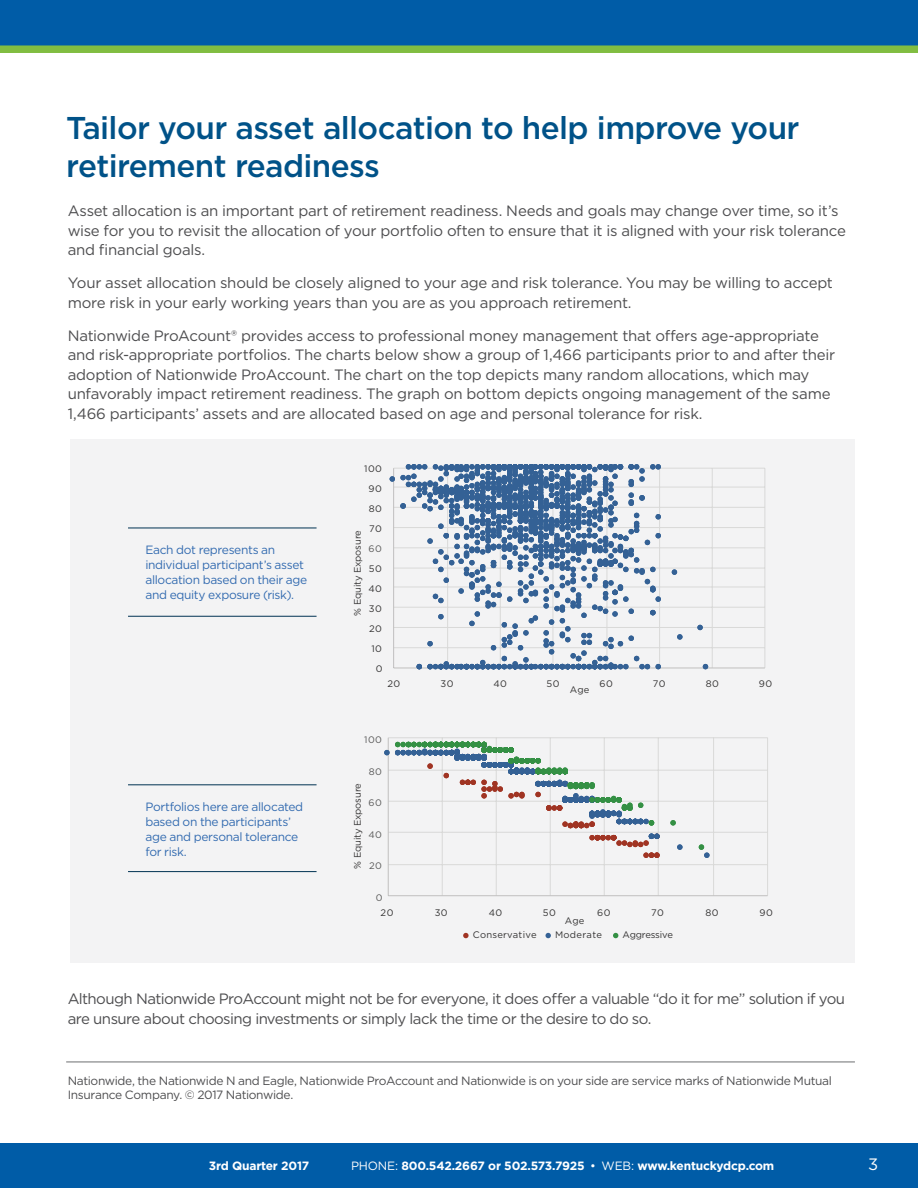
<style>
.page{position:relative;width:918px;height:1188px;background:#fff}
.page>*{position:absolute;margin:0;border:0;box-sizing:border-box;transform-origin:0 0}
.t1{font:500 31.5px/37.8px "Gotham";letter-spacing:-.02em;color:#005288}
.t2{font:16.5px "Gotham";color:#fff}
.t3{font:15px/19.5px "Gotham";letter-spacing:-.02em;color:#4d4d4f}
.t4{font:15px/19.5px "Gotham";letter-spacing:-.04em;color:#4d4d4f}
.t5{font:12px/15px "Gotham";letter-spacing:-.025em;color:#336bb0}
.t6{font:12px/14.4px "Gotham";letter-spacing:-.03em;color:#4d4d4f}
.t7{font:700 12px "Gotham";letter-spacing:-.015em;color:#fff}
.t8{font:9.45px "Gotham";letter-spacing:.02em;color:#343333}
.t9{font:9.45px "Gotham";letter-spacing:-.015em;color:#343333}
.t10{font:9.45px "Gotham";letter-spacing:.05em;color:#5a5a5a}
.t11{font:9.45px "Gotham";letter-spacing:-.025em;color:#343333}
.s1{font-weight:400}
</style>
<div class="page">
<div style="left:0;top:1143px;width:918px;height:45px;background:#005ca7"></div>
<div style="left:0;top:0;width:918px;height:49px;background:#005ca7"></div>
<div style="left:0;top:45px;width:918px;height:8px;background:#81bd41"></div>
<div style="left:71px;top:439px;width:784px;height:523px;background:#f3f3f4"></div>
<hr style="left:394px;top:468px;width:371px;height:1px;background:#d9d9d8">
<hr style="left:394px;top:487px;width:371px;height:1px;background:#d9d9d8">
<hr style="left:394px;top:507px;width:371px;height:1px;background:#d9d9d8">
<hr style="left:394px;top:527px;width:371px;height:1px;background:#d9d9d8">
<hr style="left:394px;top:547px;width:371px;height:1px;background:#d9d9d8">
<hr style="left:394px;top:568px;width:371px;height:1px;background:#d9d9d8">
<hr style="left:394px;top:587px;width:371px;height:1px;background:#d9d9d8">
<hr style="left:394px;top:607px;width:371px;height:1px;background:#d9d9d8">
<hr style="left:394px;top:627px;width:371px;height:1px;background:#d9d9d8">
<hr style="left:394px;top:647px;width:371px;height:1px;background:#d9d9d8">
<hr style="left:765px;top:468px;width:1px;height:200px;background:#d9d9d8">
<hr style="left:712px;top:468px;width:1px;height:200px;background:#d9d9d8">
<hr style="left:394px;top:668px;width:371px;height:1px;background:#c0bfbf">
<svg style="left:697px;top:625px;width:6px;height:5px"></svg>
<svg style="left:703px;top:664px;width:5px;height:5px"></svg>
<svg style="left:677px;top:634px;width:6px;height:6px"></svg>
<svg style="left:672px;top:569px;width:5px;height:6px"></svg>
<svg style="left:390px;top:464px;width:271px;height:205px"></svg>
<hr style="left:388px;top:737px;width:380px;height:1px;background:#d9d9d8">
<hr style="left:388px;top:770px;width:380px;height:1px;background:#d9d9d8">
<hr style="left:388px;top:801px;width:380px;height:1px;background:#d9d9d8">
<hr style="left:388px;top:832px;width:380px;height:1px;background:#d9d9d8">
<hr style="left:388px;top:864px;width:380px;height:1px;background:#d9d9d8">
<hr style="left:767px;top:738px;width:1px;height:158px;background:#d9d9d8">
<hr style="left:713px;top:738px;width:1px;height:158px;background:#d9d9d8">
<hr style="left:658px;top:738px;width:1px;height:158px;background:#d9d9d8">
<hr style="left:604px;top:738px;width:1px;height:158px;background:#d9d9d8">
<hr style="left:550px;top:738px;width:1px;height:158px;background:#d9d9d8">
<hr style="left:496px;top:738px;width:1px;height:158px;background:#d9d9d8">
<hr style="left:442px;top:738px;width:1px;height:158px;background:#d9d9d8">
<hr style="left:388px;top:738px;width:1px;height:158px;background:#c0bfbf">
<hr style="left:388px;top:895px;width:380px;height:1px;background:#c0bfbf">
<svg style="left:643px;top:853px;width:17px;height:5px"></svg>
<svg style="left:677px;top:844px;width:6px;height:6px"></svg>
<svg style="left:589px;top:834px;width:71px;height:13px"></svg>
<svg style="left:699px;top:844px;width:11px;height:14px"></svg>
<svg style="left:670px;top:820px;width:6px;height:6px"></svg>
<svg style="left:384px;top:742px;width:270px;height:86px"></svg>
<svg style="left:546px;top:933px;width:5px;height:5px"></svg>
<svg style="left:463px;top:933px;width:6px;height:5px"></svg>
<svg style="left:613px;top:933px;width:5px;height:5px"></svg>
<hr style="left:128px;top:528px;width:189px;height:1px;background:#003252">
<hr style="left:128px;top:616px;width:189px;height:1px;background:#003252">
<hr style="left:128px;top:784px;width:189px;height:1px;background:#003252">
<hr style="left:128px;top:871px;width:189px;height:1px;background:#003252">
<hr style="left:66px;top:1062px;width:789px;height:1px;background:#6d6e71">
<h1 class="t1" style="left:66px;top:109px;width:735px">Tailor your asset allocation to help improve your retirement readiness</h1>
<p class="t3" style="left:68px;top:201px;width:780px">Asset allocation is an important part of retirement readiness. Needs and goals may change over time, so it’s wise for you to revisit the allocation of your portfolio often to ensure that it is aligned with your risk tolerance and financial goals.</p>
<p class="t3" style="left:68px;top:273px;width:767px">Your asset allocation should be closely aligned to your age and risk tolerance. You may be willing to accept more risk in your early working years than you are as you approach retirement.</p>
<p class="t3" style="left:68px;top:325px;width:769px">Nationwide ProAcount® provides access to professional money management that offers age-appropriate and risk-appropriate portfolios. The charts below show a group of 1,466 participants prior to and after their adoption of Nationwide ProAccount. The chart on the top depicts many random allocations, which may unfavorably impact retirement readiness. The graph on bottom depicts ongoing management of the same 1,466 participants’ assets and are allocated based on age and personal tolerance for risk.</p>
<p class="t8" style="left:364px;top:463px;width:19px">100</p>
<p class="t8" style="left:369px;top:483px;width:15px">90</p>
<p class="t5" style="left:145px;top:542px;width:163px">Each dot represents an individual participant’s asset allocation based on their age and equity exposure (risk).</p>
<p class="t5" style="left:145px;top:799px;width:159px">Portfolios here are allocated based on the participants’ age and personal tolerance for risk.</p>
<p class="t8" style="left:369px;top:503px;width:15px">80</p>
<p class="t8" style="left:369px;top:523px;width:14px">70</p>
<p class="t9" style="left:351px;top:616px;width:87px;rotate:-90deg">% Equity Exposure</p>
<p class="t10" style="left:369px;top:543px;width:15px">60</p>
<p class="t8" style="left:369px;top:563px;width:14px">50</p>
<p class="t8" style="left:368px;top:583px;width:15px">40</p>
<p class="t8" style="left:369px;top:603px;width:15px">30</p>
<p class="t8" style="left:369px;top:623px;width:14px">20</p>
<p class="t8" style="left:371px;top:643px;width:12px">10</p>
<p class="t8" style="left:376px;top:663px;width:8px">0</p>
<p class="t8" style="left:387px;top:678px;width:14px">20</p>
<p class="t8" style="left:440px;top:678px;width:15px">30</p>
<p class="t8" style="left:493px;top:678px;width:15px">40</p>
<p class="t8" style="left:547px;top:678px;width:14px">50</p>
<p class="t8" style="left:600px;top:678px;width:15px">60</p>
<p class="t8" style="left:653px;top:678px;width:14px">70</p>
<p class="t8" style="left:706px;top:678px;width:15px">80</p>
<p class="t8" style="left:759px;top:678px;width:15px">90</p>
<p class="t8" style="left:570px;top:684px;width:21px">Age</p>
<p class="t10" style="left:364px;top:734px;width:19px">100</p>
<p class="t10" style="left:369px;top:765px;width:15px">80</p>
<p class="t9" style="left:351px;top:869px;width:87px;rotate:-90deg">% Equity Exposure</p>
<p class="t10" style="left:369px;top:797px;width:15px">60</p>
<p class="t10" style="left:368px;top:828px;width:15px">40</p>
<p class="t10" style="left:369px;top:860px;width:14px">20</p>
<p class="t10" style="left:376px;top:891px;width:8px">0</p>
<p class="t8" style="left:381px;top:906px;width:14px">20</p>
<p class="t8" style="left:435px;top:906px;width:15px">30</p>
<p class="t8" style="left:489px;top:906px;width:15px">40</p>
<p class="t8" style="left:543px;top:906px;width:14px">50</p>
<p class="t8" style="left:597px;top:906px;width:15px">60</p>
<p class="t8" style="left:651px;top:906px;width:14px">70</p>
<p class="t8" style="left:705px;top:906px;width:15px">80</p>
<p class="t8" style="left:759px;top:906px;width:15px">90</p>
<p class="t8" style="left:565px;top:915px;width:21px">Age</p>
<p class="t8" style="left:473px;top:929px;width:65px">Conservative</p>
<p class="t8" style="left:555px;top:929px;width:49px">Moderate</p>
<p class="t11" style="left:622px;top:929px;width:52px">Aggressive</p>
<p class="t4" style="left:68px;top:989px;width:779px">Although Nationwide ProAccount might not be for everyone, it does offer a valuable “do it for me” solution if you are unsure about choosing investments or simply lack the time or the desire to do so.</p>
<p class="t6" style="left:68px;top:1073px;width:766px">Nationwide, the Nationwide N and Eagle, Nationwide ProAccount and Nationwide is on your side are service marks of Nationwide Mutual<br>Insurance Company. © 2017 Nationwide.</p>
<p class="t7" style="left:209px;top:1158px;width:102px">3rd Quarter 2017</p>
<p class="t7" style="left:351px;top:1158px;width:425px"><span class="s1">PHONE:</span> 800.542.2667 or 502.573.7925 <span class="s1">• WEB:</span> www.kentuckydcp.com</p>
<p class="t2" style="left:868px;top:1154px;width:12px">3</p>
</div>
